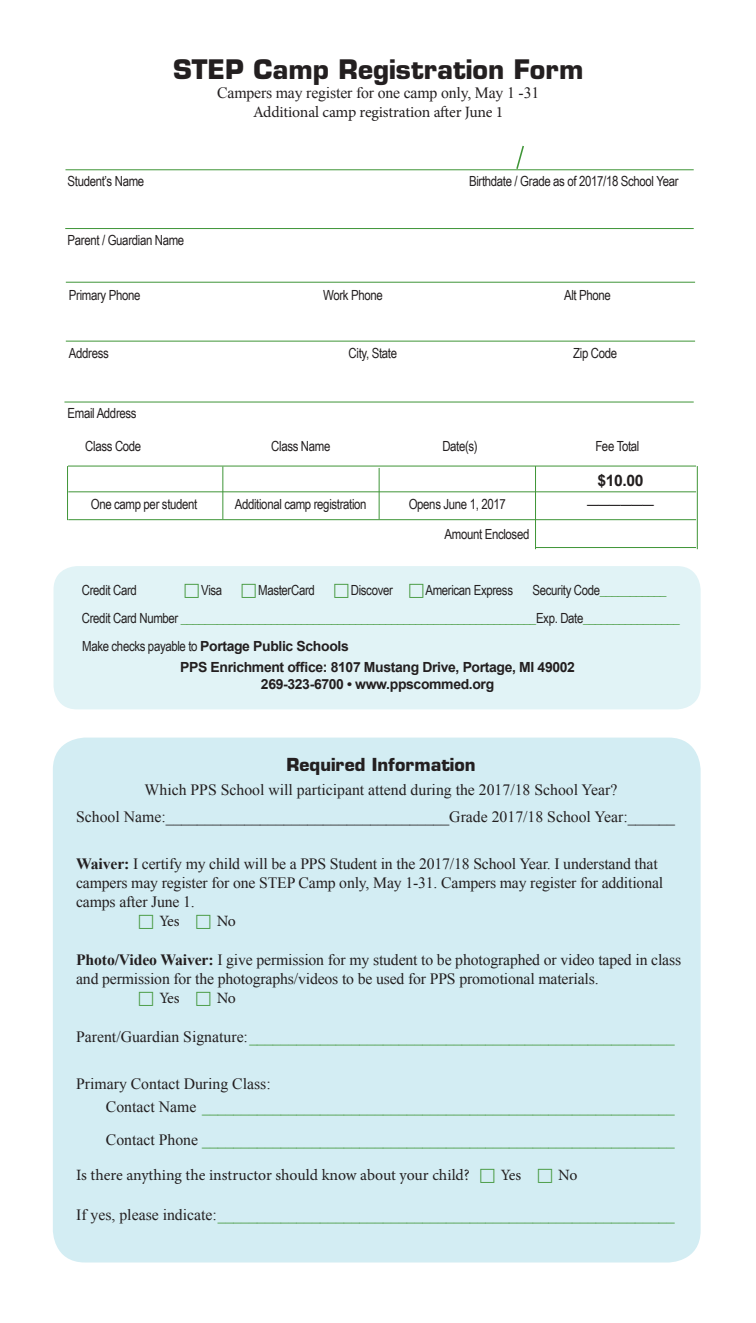
<style>
.page{position:relative;width:756px;height:1323px;background:#fff}
.page>*{position:absolute;margin:0;border:0;box-sizing:border-box;transform-origin:0 0}
.Caption_Style{font:700 26.25px "Eurostile";color:#231f20}
.Caption_Style-2{font:700 17.5px "Eurostile";color:#231f20}
.Body_text{font:15.75px/19.2px "Times New Roman";letter-spacing:-.01em;color:#231f20}
.Body_text-2{font:15.75px "Times New Roman";color:#3f9537}
.t1{font:15.75px "Minion Pro";letter-spacing:-.01em;color:#231f20}
.TOC-Classes{font:700 15.75px "Arial";color:#231f20}
.TOC-Classes-2{font:14px "Arial Narrow";letter-spacing:-.025em;color:#231f20}
.TOC-Classes-3{font:700 14px "Arial";letter-spacing:-.025em;color:#231f20}
.TOC-Classes-4{font:14px "Arial Narrow";letter-spacing:-.025em;color:#3f9537}
.s1{color:#3f9537}
.s2{color:#231f20}
.s3{font-family:"Arial Narrow";font-weight:400}
.s4{font-weight:700}
</style>
<div class="page">
<hr style="left:65px;top:169px;width:629px;height:1px;background:#3f9537">
<hr style="left:65px;top:228px;width:629px;height:1px;background:#3f9537">
<hr style="left:66px;top:341px;width:629px;height:1px;background:#3f9537">
<hr style="left:64px;top:402px;width:630px;height:1px;background:#3f9537">
<svg style="left:515px;top:145px;width:10px;height:26px"></svg>
<div style="left:53px;top:738px;width:648px;height:525px;background:#d3edf3;border-radius:32px"></div>
<hr style="left:66px;top:282px;width:629px;height:1px;background:#3f9537">
<hr style="left:222px;top:466px;width:1px;height:53px;background:#3f9537">
<hr style="left:379px;top:468px;width:1px;height:51px;background:#3f9537">
<hr style="left:535px;top:466px;width:1px;height:83px;background:#3f9537">
<hr style="left:697px;top:466px;width:1px;height:83px;background:#3f9537">
<hr style="left:67px;top:466px;width:1px;height:54px;background:#3f9537">
<hr style="left:68px;top:491px;width:628px;height:1px;background:#3f9537">
<hr style="left:68px;top:466px;width:628px;height:1px;background:#3f9537">
<hr style="left:68px;top:519px;width:628px;height:1px;background:#3f9537">
<hr style="left:535px;top:547px;width:161px;height:1px;background:#3f9537">
<div style="left:54px;top:566px;width:647px;height:143px;background:#e1f3f6;border-radius:24px"></div>
<p class="Caption_Style" style="left:173px;top:53px;width:412px">STEP Camp Registration Form</p>
<p class="Body_text" style="left:217px;top:83px;width:324px">Campers may register for one camp only, May 1 -31</p>
<p class="t1" style="left:253px;top:102px;width:252px">Additional camp registration after June 1</p>
<p class="TOC-Classes-2" style="left:68px;top:171px;width:78px">Student’s Name</p>
<p class="TOC-Classes-2" style="left:469px;top:171px;width:211px">Birthdate / Grade as of 2017/18 School Year</p>
<p class="TOC-Classes-2" style="left:68px;top:229px;width:118px">Parent / Guardian Name</p>
<p class="TOC-Classes-2" style="left:69px;top:284px;width:73px">Primary Phone</p>
<p class="TOC-Classes-2" style="left:323px;top:284px;width:61px">Work Phone</p>
<p class="TOC-Classes-2" style="left:564px;top:284px;width:48px">Alt Phone</p>
<p class="TOC-Classes-2" style="left:69px;top:342px;width:41px">Address</p>
<p class="TOC-Classes-2" style="left:349px;top:342px;width:50px">City, State</p>
<p class="TOC-Classes-2" style="left:573px;top:342px;width:46px">Zip Code</p>
<p class="TOC-Classes-2" style="left:68px;top:403px;width:70px">Email Address</p>
<p class="TOC-Classes-2" style="left:85px;top:436px;width:58px">Class Code</p>
<p class="TOC-Classes-2" style="left:271px;top:436px;width:61px">Class Name</p>
<p class="TOC-Classes-2" style="left:442px;top:436px;width:37px">Date(s)</p>
<p class="TOC-Classes-2" style="left:595px;top:436px;width:46px">Fee Total</p>
<p class="TOC-Classes" style="left:597px;top:470px;width:48px">$10.00</p>
<p class="TOC-Classes-2" style="left:91px;top:494px;width:108px">One camp per student</p>
<p class="TOC-Classes-2" style="left:235px;top:494px;width:133px">Additional camp registration</p>
<p class="TOC-Classes-2" style="left:409px;top:494px;width:99px">Opens June 1, 2017</p>
<p class="TOC-Classes-2" style="left:587px;top:494px;width:68px">——————</p>
<p class="TOC-Classes-2" style="left:445px;top:524px;width:86px">Amount Enclosed</p>
<p class="TOC-Classes-2" style="left:82px;top:580px;width:57px">Credit Card</p>
<p class="TOC-Classes-2" style="left:201px;top:580px;width:23px">Visa</p>
<p class="TOC-Classes-2" style="left:258px;top:580px;width:58px">MasterCard</p>
<p class="TOC-Classes-2" style="left:351px;top:580px;width:44px">Discover</p>
<p class="TOC-Classes-2" style="left:425px;top:580px;width:89px">American Express</p>
<p class="TOC-Classes-2" style="left:533px;top:580px;width:135px">Security Code<span class="s1">___________</span></p>
<p class="TOC-Classes-4" style="left:82px;top:607px;width:599px"><span class="s2">Credit Card Number</span> ___________________________________________________________<span class="s2">Exp. Date</span>________________</p>
<p class="TOC-Classes-3" style="left:82px;top:637px;width:268px"><span class="s3">Make checks payable to</span> Portage Public Schools</p>
<p class="TOC-Classes-3" style="left:180px;top:657px;width:396px">PPS Enrichment office: 8107 Mustang Drive, Portage, MI 49002</p>
<p class="TOC-Classes-3" style="left:261px;top:675px;width:235px">269-323-6700 • www.ppscommed.org</p>
<p class="Caption_Style-2" style="left:286px;top:754px;width:191px">Required Information</p>
<p class="Body_text" style="left:145px;top:780px;width:474px">Which PPS School will participant attend during the 2017/18 School Year?</p>
<p class="Body_text" style="left:76px;top:807px;width:600px">School Name:____________________________________Grade 2017/18 School Year:______</p>
<p class="Body_text" style="left:76px;top:853px;width:589px"><span class="s4">Waiver:</span> I certify my child will be a PPS Student in the 2017/18 School Year. I understand that campers may register for one STEP Camp only, May 1-31. Campers may register for additional camps after June 1.</p>
<p class="t1" style="left:159px;top:911px;width:22px">Yes</p>
<p class="t1" style="left:217px;top:911px;width:21px">No</p>
<p class="Body_text" style="left:76px;top:950px;width:607px"><span class="s4">Photo/Video Waiver:</span> I give permission for my student to be photographed or video taped in class and permission for the photographs/videos to be used for PPS promotional materials.</p>
<p class="t1" style="left:159px;top:988px;width:22px">Yes</p>
<p class="t1" style="left:217px;top:988px;width:21px">No</p>
<p class="Body_text-2" style="left:76px;top:1026px;width:600px"><span class="s2">Parent/Guardian Signature:</span>______________________________________________________</p>
<p class="Body_text" style="left:76px;top:1073px;width:196px">Primary Contact During Class:</p>
<p class="Body_text-2" style="left:106px;top:1096px;width:570px"><span class="s2">Contact Name</span> ____________________________________________________________</p>
<p class="Body_text-2" style="left:106px;top:1129px;width:570px"><span class="s2">Contact Phone</span> ____________________________________________________________</p>
<p class="t1" style="left:76px;top:1165px;width:395px">Is there anything the instructor should know about your child?</p>
<p class="t1" style="left:501px;top:1165px;width:22px">Yes</p>
<p class="t1" style="left:558px;top:1165px;width:21px">No</p>
<p class="Body_text-2" style="left:76px;top:1204px;width:600px"><span class="s2">If yes, please indicate:</span>__________________________________________________________</p>
</div>
